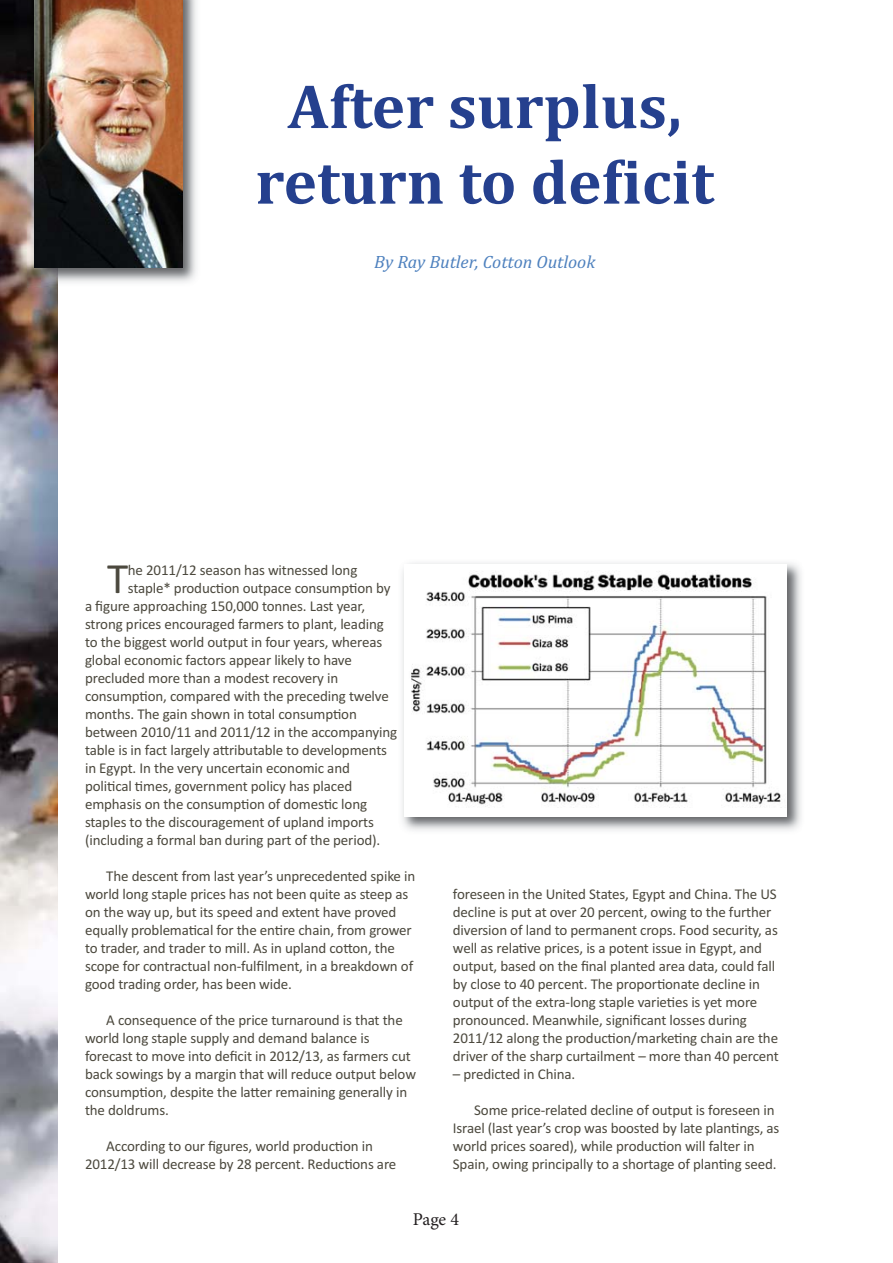
<style>
.page{position:relative;width:893px;height:1263px;background:#fff}
.page>*{position:absolute;margin:0;border:0;box-sizing:border-box;transform-origin:0 0}
.t1{font:700 63px/75.6px "Cambria";color:#25408e;text-align:center}
.t2{font:43.5px "Calibri";color:#4c493e}
.t3{font:italic 18px "Cambria";color:#4e81be}
.t4{font:18px "Minion Pro";color:#231f20}
.t5{font:15px/18px "Calibri";letter-spacing:-.01em;color:#4c493e}
</style>
<div class="page">
<img style="left:0;top:0;width:57px;height:1263px">
<img style="left:27px;top:0;width:170px;height:288px">
<img style="left:34px;top:0;width:149px;height:268px">
<img style="left:402px;top:563px;width:399px;height:268px">
<img style="left:404px;top:564px;width:383px;height:252px">
<h1 class="t1" style="left:255px;top:75px;width:460px">After surplus, return to deficit</h1>
<p class="t3" style="left:374px;top:255px;width:223px">By Ray Butler, Cotton Outlook</p>
<h2 class="t2" style="left:107px;top:564px;width:23px">T</h2>
<p class="t5" style="left:128px;top:563px;width:231px">he 2011/12 season has witnessed long</p>
<p class="t5" style="left:128px;top:581px;width:264px">staple* production outpace consumption by</p>
<p class="t5" style="left:85px;top:599px;width:281px">a figure approaching 150,000 tonnes. Last year,</p>
<p class="t5" style="left:85px;top:617px;width:300px">strong prices encouraged farmers to plant, leading</p>
<p class="t5" style="left:85px;top:635px;width:299px">to the biggest world output in four years, whereas</p>
<p class="t5" style="left:85px;top:653px;width:268px">global economic factors appear likely to have</p>
<p class="t5" style="left:85px;top:671px;width:255px">precluded more than a modest recovery in</p>
<p class="t5" style="left:85px;top:689px;width:305px">consumption, compared with the preceding twelve</p>
<p class="t5" style="left:85px;top:707px;width:273px">months. The gain shown in total consumption</p>
<p class="t5" style="left:85px;top:725px;width:314px">between 2010/11 and 2011/12 in the accompanying</p>
<p class="t5" style="left:85px;top:743px;width:304px">table is in fact largely attributable to developments</p>
<p class="t5" style="left:85px;top:761px;width:266px">in Egypt. In the very uncertain economic and</p>
<p class="t5" style="left:85px;top:779px;width:269px">political times, government policy has placed</p>
<p class="t5" style="left:85px;top:797px;width:284px">emphasis on the consumption of domestic long</p>
<p class="t5" style="left:85px;top:815px;width:290px">staples to the discouragement of upland imports</p>
<p class="t5" style="left:85px;top:833px;width:297px">(including a formal ban during part of the period).</p>
<p class="t5" style="left:85px;top:869px;width:332px;text-indent:21px">The descent from last year’s unprecedented spike in world long staple prices has not been quite as steep as on the way up, but its speed and extent have proved equally problematical for the entire chain, from grower to trader, and trader to mill. As in upland cotton, the scope for contractual non-fulfilment, in a breakdown of good trading order, has been wide.</p>
<p class="t5" style="left:85px;top:1013px;width:332px;text-indent:21px">A consequence of the price turnaround is that the world long staple supply and demand balance is forecast to move into deficit in 2012/13, as farmers cut back sowings by a margin that will reduce output below consumption, despite the latter remaining generally in the doldrums.</p>
<p class="t5" style="left:85px;top:1139px;width:313px;text-align:center">According to our figures, world production in<br>2012/13 will decrease by 28 percent. Reductions are</p>
<p class="t5" style="left:453px;top:886px;width:327px">foreseen in the United States, Egypt and China. The US decline is put at over 20 percent, owing to the further diversion of land to permanent crops. Food security, as well as relative prices, is a potent issue in Egypt, and output, based on the final planted area data, could fall by close to 40 percent. The proportionate decline in output of the extra-long staple varieties is yet more pronounced. Meanwhile, significant losses during 2011/12 along the production/marketing chain are the driver of the sharp curtailment – more than 40 percent</p>
<p class="t5" style="left:453px;top:1066px;width:124px">– predicted in China.</p>
<p class="t5" style="left:453px;top:1102px;width:328px;text-indent:21px">Some price-related decline of output is foreseen in Israel (last year’s crop was boosted by late plantings, as world prices soared), while production will falter in Spain, owing principally to a shortage of planting seed.</p>
<p class="t4" style="left:413px;top:1208px;width:48px">Page 4</p>
</div>
